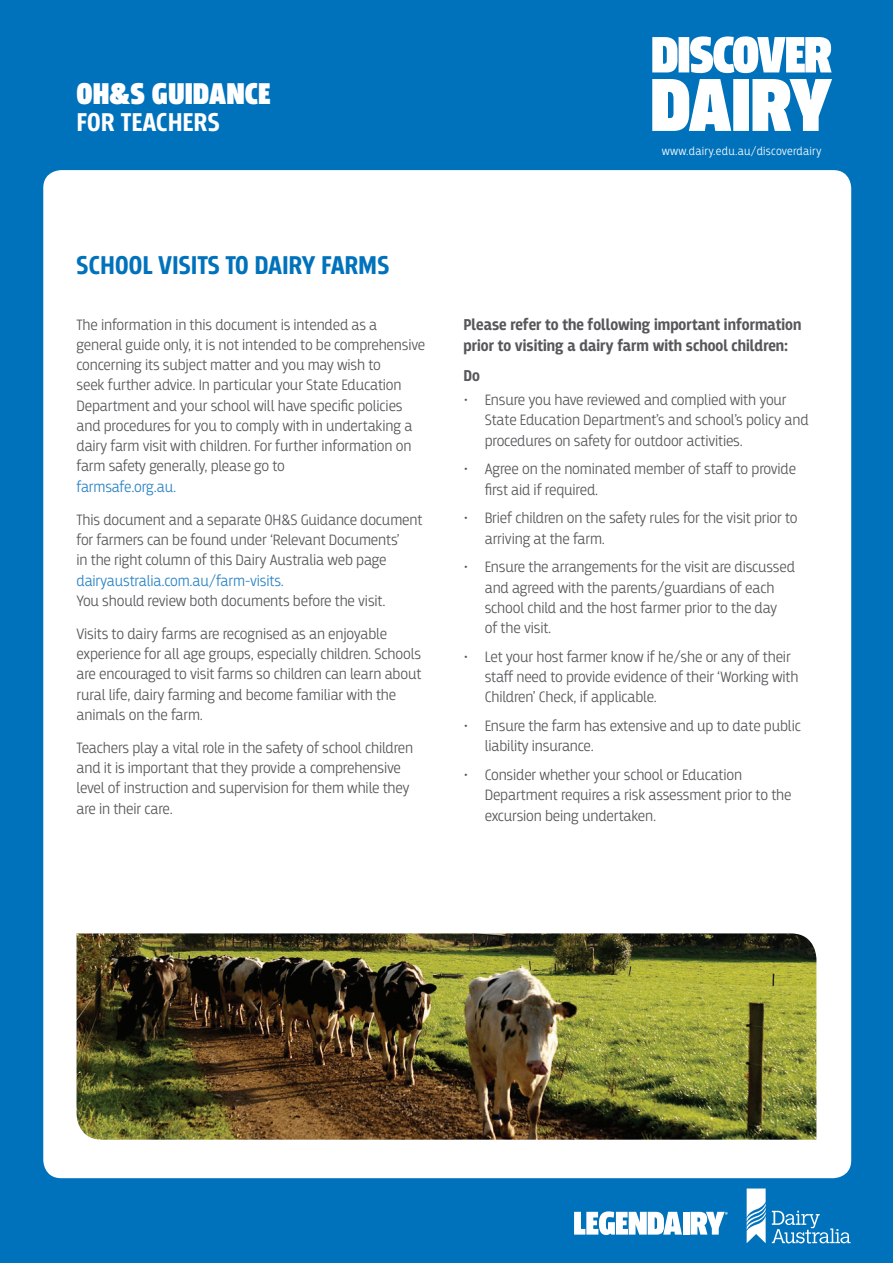
<style>
.page{position:relative;width:893px;height:1263px;background:#0072bc}
.page>*{position:absolute;margin:0;border:0;box-sizing:border-box;transform-origin:0 0}
.t1{font:900 31.5px "Breakers";color:#fff}
.t2{font:700 27px "Breakers";letter-spacing:-.01em;color:#0072bc}
.t3{font:700 27px "Breakers";color:#fff}
.t4{font:700 16.5px/21px "Breakers";color:#57585a}
.Body_copy{font:300 15.75px/20.2px "Breakers";letter-spacing:-.01em;color:#57585a}
.t5{font:300 12px "Breakers";letter-spacing:.02em;color:#fff}
.s1{color:#2a83c5}
</style>
<div class="page">
<svg style="left:652px;top:36px;width:180px;height:95px"></svg>
<div style="left:43px;top:170px;width:808px;height:1008px;background:#fff;border-radius:18px"></div>
<svg style="left:772px;top:1211px;width:78px;height:32px"></svg>
<svg style="left:747px;top:1188px;width:19px;height:55px"></svg>
<svg style="left:574px;top:1211px;width:108px;height:24px"></svg>
<div style="left:683px;top:1212px;width:7px;height:22px;background:#fff"></div>
<svg style="left:690px;top:1212px;width:38px;height:22px"></svg>
<img style="left:77px;top:933px;width:739px;height:207px">
<p class="t1" style="left:77px;top:75px;width:195px">OH&amp;S GUIDANCE</p>
<p class="t3" style="left:77px;top:107px;width:145px">FOR TEACHERS</p>
<p class="t2" style="left:76px;top:249px;width:315px">SCHOOL VISITS TO DAIRY FARMS</p>
<p class="Body_copy" style="left:77px;top:314px;width:350px">The information in this document is intended as a general guide only, it is not intended to be comprehensive concerning its subject matter and you may wish to<br>seek further advice. In particular your State Education Department and your school will have specific policies and procedures for you to comply with in undertaking a dairy farm visit with children. For further information on farm safety generally, please go to<br><span class="s1">farmsafe.org.au.</span></p>
<p class="Body_copy" style="left:77px;top:509px;width:347px">This document and a separate OH&amp;S Guidance document for farmers can be found under ‘Relevant Documents’<br>in the right column of this Dairy Australia web page <span class="s1">dairyaustralia.com.au/farm-visits.<br></span>You should review both documents before the visit.</p>
<p class="Body_copy" style="left:77px;top:623px;width:346px">Visits to dairy farms are recognised as an enjoyable experience for all age groups, especially children. Schools are encouraged to visit farms so children can learn about rural life, dairy farming and become familiar with the animals on the farm.</p>
<p class="Body_copy" style="left:77px;top:737px;width:338px">Teachers play a vital role in the safety of school children and it is important that they provide a comprehensive level of instruction and supervision for them while they are in their care.</p>
<p class="t5" style="left:662px;top:144px;width:161px">www.dairy.edu.au/discoverdairy</p>
<h2 class="t4" style="left:463px;top:315px;width:339px">Please refer to the following important information prior to visiting a dairy farm with school children:</h2>
<h2 class="t4" style="left:463px;top:365px;width:18px">Do</h2>
<p class="Body_copy" style="left:485px;top:390px;width:325px;text-indent:-21px">• Ensure you have reviewed and complied with your<br>State Education Department’s and school’s policy and procedures on safety for outdoor activities.</p>
<p class="Body_copy" style="left:485px;top:459px;width:313px;text-indent:-21px">• Agree on the nominated member of staff to provide first aid if required.</p>
<p class="Body_copy" style="left:485px;top:508px;width:314px;text-indent:-21px">• Brief children on the safety rules for the visit prior to arriving at the farm.</p>
<p class="Body_copy" style="left:485px;top:557px;width:312px;text-indent:-21px">• Ensure the arrangements for the visit are discussed and agreed with the parents/guardians of each school child and the host farmer prior to the day<br>of the visit.</p>
<p class="Body_copy" style="left:485px;top:646px;width:315px;text-indent:-21px">• Let your host farmer know if he/she or any of their staff need to provide evidence of their ‘Working with<br>Children’ Check, if applicable.</p>
<p class="Body_copy" style="left:485px;top:716px;width:318px;text-indent:-21px">• Ensure the farm has extensive and up to date public liability insurance.</p>
<p class="Body_copy" style="left:485px;top:765px;width:308px;text-indent:-21px">• Consider whether your school or Education<br>Department requires a risk assessment prior to the excursion being undertaken.</p>
</div>
